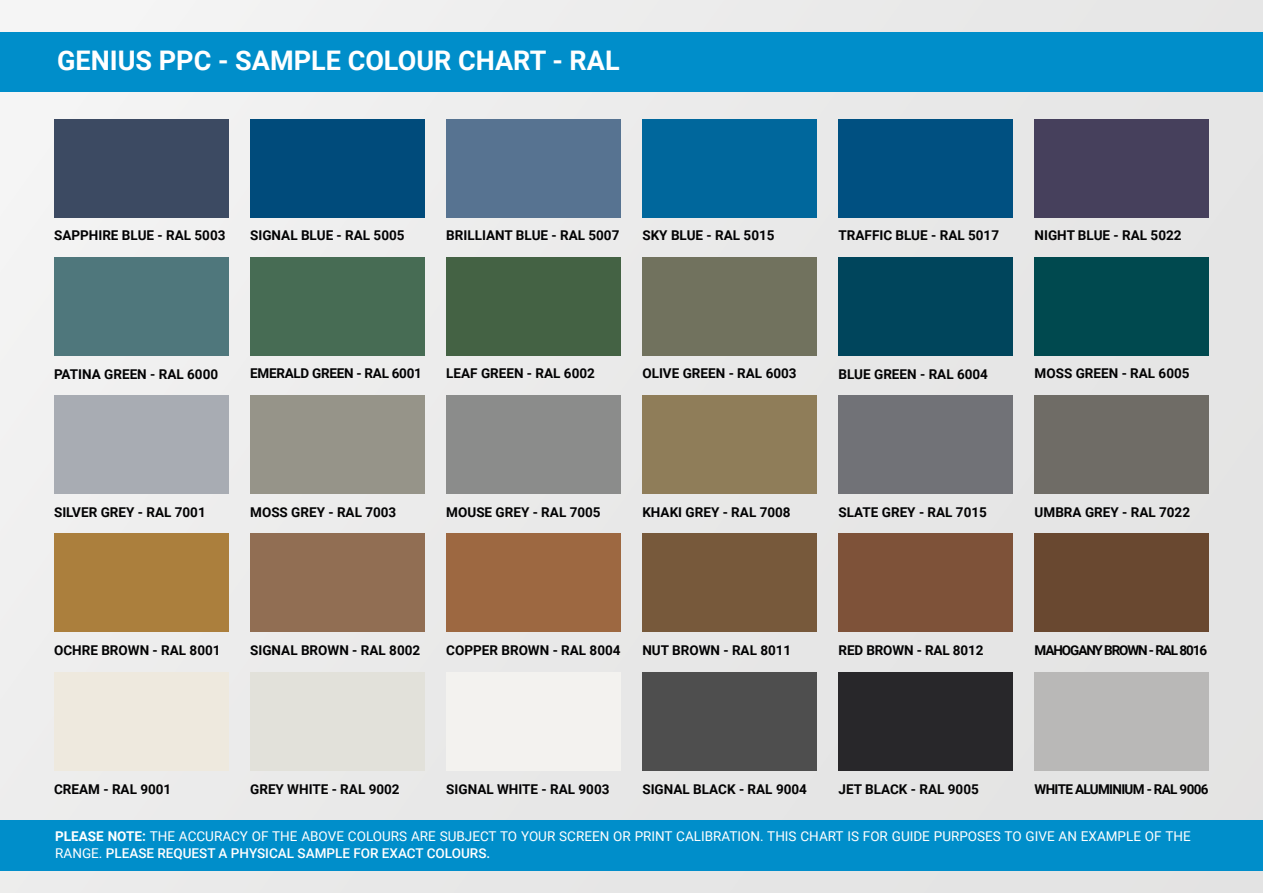
<style>
.page{position:relative;width:1263px;height:893px;background:#e9e9e9}
.page>*{position:absolute;margin:0;border:0;box-sizing:border-box;transform-origin:0 0}
.t1{font:700 27px "Roboto";color:#fff}
.t2{font:700 13.5px "Roboto";color:#020203}
.t3{font:13.5px/16.2px "Roboto";color:#fff}
.t4{font:700 13.5px "Roboto";letter-spacing:-.05em;color:#020203}
.t5{font:700 13.5px "Roboto";letter-spacing:-.08em;color:#020203}
.t6{font:700 13.5px "Roboto";letter-spacing:-.02em;color:#020203}
.s1{font-weight:700}
.s2{font-weight:500}
</style>
<div class="page">
<div style="left:0;top:32px;width:1263px;height:59px;background:#008eca"></div>
<div style="left:0;top:820px;width:1263px;height:51px;background:#008eca"></div>
<div style="left:54px;top:119px;width:174px;height:98px;background:#3c4a62"></div>
<div style="left:54px;top:395px;width:174px;height:98px;background:#a8acb3"></div>
<div style="left:54px;top:257px;width:174px;height:98px;background:#4f777c"></div>
<div style="left:54px;top:534px;width:174px;height:98px;background:#ab7f3d"></div>
<div style="left:54px;top:673px;width:174px;height:98px;background:#eee9de"></div>
<div style="left:838px;top:119px;width:175px;height:98px;background:#005081"></div>
<div style="left:838px;top:395px;width:175px;height:98px;background:#717277"></div>
<div style="left:838px;top:257px;width:175px;height:98px;background:#00455c"></div>
<div style="left:838px;top:534px;width:175px;height:98px;background:#7e5239"></div>
<div style="left:838px;top:673px;width:175px;height:98px;background:#28272a"></div>
<div style="left:446px;top:119px;width:175px;height:98px;background:#577391"></div>
<div style="left:446px;top:395px;width:175px;height:98px;background:#8b8c8b"></div>
<div style="left:446px;top:257px;width:175px;height:98px;background:#446244"></div>
<div style="left:446px;top:534px;width:175px;height:98px;background:#9d6841"></div>
<div style="left:446px;top:673px;width:175px;height:98px;background:#f3f2ef"></div>
<div style="left:250px;top:119px;width:174px;height:98px;background:#004b7b"></div>
<div style="left:250px;top:395px;width:174px;height:98px;background:#969489"></div>
<div style="left:250px;top:257px;width:174px;height:98px;background:#476c54"></div>
<div style="left:250px;top:534px;width:174px;height:98px;background:#916e53"></div>
<div style="left:250px;top:673px;width:174px;height:98px;background:#e2e1da"></div>
<div style="left:1035px;top:119px;width:174px;height:98px;background:#46405c"></div>
<div style="left:1035px;top:395px;width:174px;height:98px;background:#6f6c66"></div>
<div style="left:1035px;top:257px;width:174px;height:98px;background:#00494f"></div>
<div style="left:1035px;top:534px;width:174px;height:98px;background:#694830"></div>
<div style="left:1035px;top:673px;width:174px;height:98px;background:#b9b8b7"></div>
<div style="left:642px;top:119px;width:175px;height:98px;background:#00679c"></div>
<div style="left:642px;top:395px;width:175px;height:98px;background:#8f7d59"></div>
<div style="left:642px;top:257px;width:175px;height:98px;background:#71725e"></div>
<div style="left:642px;top:534px;width:175px;height:98px;background:#77593b"></div>
<div style="left:642px;top:673px;width:175px;height:98px;background:#4e4e4e"></div>
<h1 class="t1" style="left:57px;top:42px;width:564px">GENIUS PPC - SAMPLE COLOUR CHART - RAL</h1>
<p class="t2" style="left:54px;top:226px;width:173px">SAPPHIRE BLUE - RAL 5003</p>
<p class="t2" style="left:250px;top:226px;width:156px">SIGNAL BLUE - RAL 5005</p>
<p class="t2" style="left:446px;top:226px;width:175px">BRILLIANT BLUE - RAL 5007</p>
<p class="t2" style="left:642px;top:226px;width:134px">SKY BLUE - RAL 5015</p>
<p class="t2" style="left:838px;top:226px;width:162px">TRAFFIC BLUE - RAL 5017</p>
<p class="t2" style="left:1035px;top:226px;width:148px">NIGHT BLUE - RAL 5022</p>
<p class="t2" style="left:54px;top:364px;width:166px">PATINA GREEN - RAL 6000</p>
<p class="t6" style="left:250px;top:364px;width:173px">EMERALD GREEN - RAL 6001</p>
<p class="t2" style="left:446px;top:364px;width:150px">LEAF GREEN - RAL 6002</p>
<p class="t2" style="left:642px;top:364px;width:156px">OLIVE GREEN - RAL 6003</p>
<p class="t2" style="left:838px;top:364px;width:151px">BLUE GREEN - RAL 6004</p>
<p class="t2" style="left:1035px;top:364px;width:156px">MOSS GREEN - RAL 6005</p>
<p class="t2" style="left:54px;top:502px;width:153px">SILVER GREY - RAL 7001</p>
<p class="t2" style="left:250px;top:502px;width:148px">MOSS GREY - RAL 7003</p>
<p class="t2" style="left:446px;top:502px;width:156px">MOUSE GREY - RAL 7005</p>
<p class="t2" style="left:642px;top:502px;width:150px">KHAKI GREY - RAL 7008</p>
<p class="t2" style="left:838px;top:502px;width:150px">SLATE GREY - RAL 7015</p>
<p class="t2" style="left:1035px;top:502px;width:157px">UMBRA GREY - RAL 7022</p>
<p class="t2" style="left:54px;top:641px;width:168px">OCHRE BROWN - RAL 8001</p>
<p class="t2" style="left:250px;top:641px;width:172px">SIGNAL BROWN - RAL 8002</p>
<p class="t2" style="left:446px;top:641px;width:176px">COPPER BROWN - RAL 8004</p>
<p class="t2" style="left:642px;top:641px;width:150px">NUT BROWN - RAL 8011</p>
<p class="t2" style="left:838px;top:641px;width:146px">RED BROWN - RAL 8012</p>
<p class="t5" style="left:1035px;top:641px;width:174px">MAHOGANY BROWN - RAL 8016</p>
<p class="t2" style="left:54px;top:780px;width:119px">CREAM - RAL 9001</p>
<p class="t2" style="left:250px;top:780px;width:151px">GREY WHITE - RAL 9002</p>
<p class="t2" style="left:446px;top:780px;width:165px">SIGNAL WHITE - RAL 9003</p>
<p class="t2" style="left:642px;top:780px;width:166px">SIGNAL BLACK - RAL 9004</p>
<p class="t2" style="left:838px;top:780px;width:142px">JET BLACK - RAL 9005</p>
<p class="t4" style="left:1035px;top:780px;width:175px">WHITE ALUMINIUM - RAL 9006</p>
<p class="t3" style="left:55px;top:828px;width:1137px"><span class="s1">PLEASE NOTE:</span> THE ACCURACY OF THE ABOVE COLOURS ARE SUBJECT TO YOUR SCREEN OR PRINT CALIBRATION. THIS CHART IS FOR GUIDE PURPOSES TO GIVE AN EXAMPLE OF THE<br>RANGE. <span class="s2">PLEASE REQUEST A PHYSICAL SAMPLE FOR EXACT COLOURS.</span></p>
</div>
